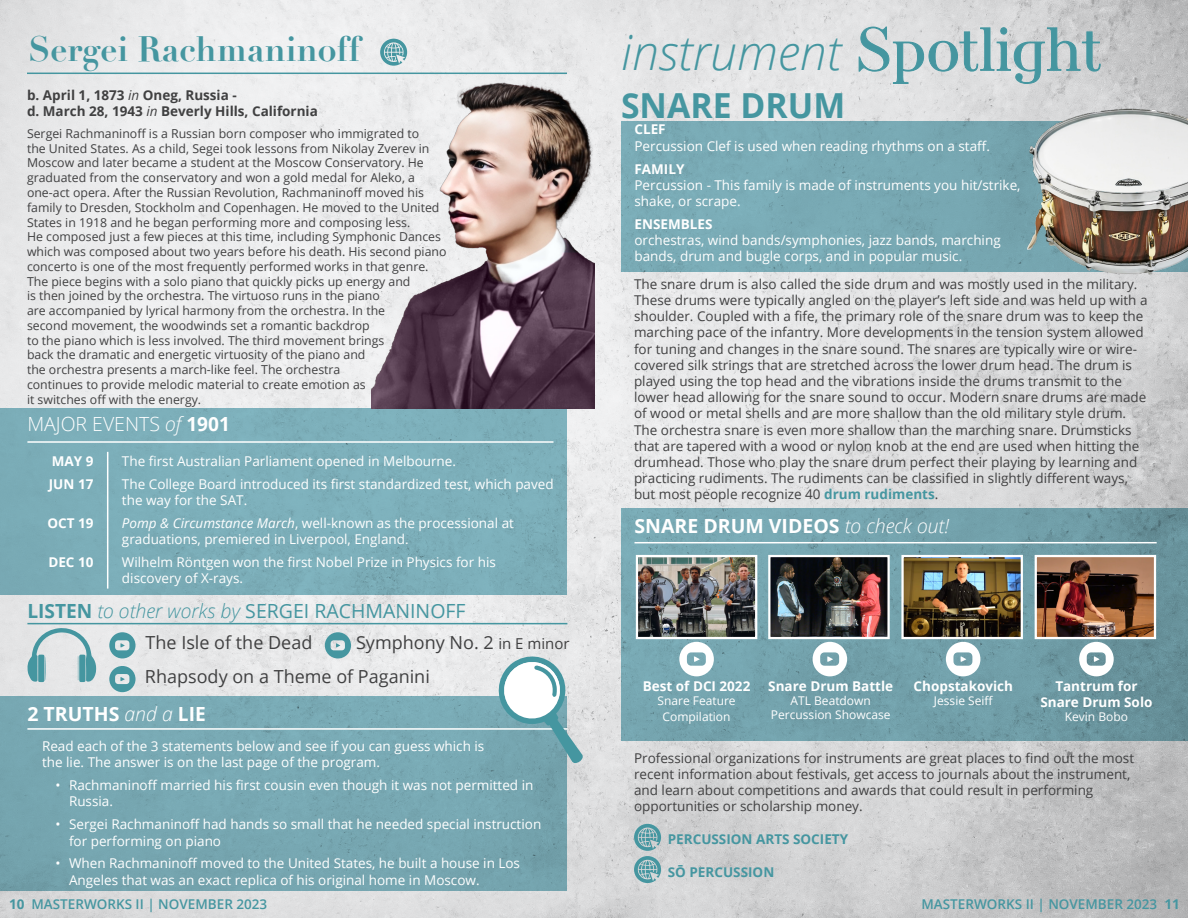
<style>
.page{position:relative;width:1188px;height:918px;background:#fff}
.page>*{position:absolute;margin:0;border:0;box-sizing:border-box;transform-origin:0 0}
.t1{font:italic 300 48px "Open Sans";color:#4596a0}
.t2{font:700 34.5px "Didot";color:#4596a0}
.t3{font:700 34.5px "Open Sans";color:#4596a0}
.t4{font:700 19.5px "Open Sans";color:#fff}
.t5{font:19.5px "Open Sans";color:#4596a0}
.t6{font:300 19.5px "Open Sans";color:#fff}
.t7{font:18px "Open Sans";color:#404041}
.t8{font:13.5px/16.2px "Open Sans";color:#404041}
.t9{font:13.5px/16.2px "Open Sans";color:#fff}
.t10{font:700 13.5px/16.2px "Open Sans";color:#fff;text-align:center}
.t11{font:700 13.5px/16.2px "Open Sans";color:#404041}
.t12{font:600 13.5px "Open Sans";color:#4596a0}
.t13{font:700 13.5px "Open Sans";color:#4596a0}
.t14{font:12.3px/14.9px "Open Sans";color:#404041}
.t15{font:12px/16.2px "Open Sans";color:#fff;text-align:center}
.s1{font-weight:400;font-style:italic}
.s2{font-style:italic}
.s3{font-weight:700}
.s4{font-weight:300;font-style:italic}
.s5{font-size:15px}
.s6{font-family:"AW Conqueror Std Didot";font-weight:400;font-style:normal;font-size:63px}
.s7{font-weight:700;color:#4596a0}
</style>
<div class="page">
<img style="left:0;top:0;width:1188px;height:918px">
<div style="left:0;top:409px;width:567px;height:186px;background:#7caeb9"></div>
<div style="left:0;top:696px;width:567px;height:195px;background:#77a7b2"></div>
<hr style="left:27px;top:73px;width:540px;height:1px;background:#4596a0">
<hr style="left:27px;top:441px;width:527px;height:2px;background:#fff">
<hr style="left:107px;top:452px;width:1px;height:137px;background:#fff">
<svg style="left:27px;top:627px;width:71px;height:55px"></svg>
<hr style="left:27px;top:623px;width:540px;height:1px;background:#4596a0">
<hr style="left:27px;top:728px;width:540px;height:2px;background:#fff">
<svg style="left:495px;top:653px;width:88px;height:110px"></svg>
<svg style="left:380px;top:39px;width:27px;height:27px"></svg>
<svg style="left:325px;top:632px;width:26px;height:26px"></svg>
<svg style="left:109px;top:632px;width:27px;height:26px"></svg>
<svg style="left:109px;top:666px;width:27px;height:26px"></svg>
<svg style="left:634px;top:824px;width:27px;height:59px"></svg>
<div style="left:621px;top:508px;width:567px;height:233px;background:linear-gradient(to right,#7aabb6,#68939c)"></div>
<div style="left:621px;top:122px;width:567px;height:150px;background:#78a9b4"></div>
<hr style="left:634px;top:542px;width:523px;height:1px;background:#fff">
<img style="left:639px;top:558px;width:115px;height:78px">
<div style="left:636px;top:555px;width:121px;height:84px;border:2px solid #fff"></div>
<svg style="left:679px;top:642px;width:35px;height:34px"></svg>
<img style="left:771px;top:558px;width:116px;height:78px">
<div style="left:768px;top:555px;width:122px;height:84px;border:2px solid #fff"></div>
<svg style="left:813px;top:642px;width:34px;height:34px"></svg>
<img style="left:904px;top:558px;width:116px;height:78px">
<div style="left:901px;top:555px;width:122px;height:84px;border:2px solid #fff"></div>
<svg style="left:946px;top:642px;width:34px;height:34px"></svg>
<img style="left:1038px;top:558px;width:115px;height:78px">
<div style="left:1035px;top:555px;width:121px;height:84px;border:2px solid #fff"></div>
<svg style="left:1079px;top:642px;width:35px;height:34px"></svg>
<img style="left:371px;top:73px;width:224px;height:336px">
<img style="left:1028px;top:93px;width:160px;height:191px">
<p class="t2" style="left:28px;top:27px;width:333px">Sergei Rachmaninoff</p>
<p class="t11" style="left:27px;top:87px;width:292px">b. April 1, 1873 <span class="s1">in</span> Oneg, Russia -<br>d. March 28, 1943 <span class="s1">in</span> Beverly Hills, California</p>
<p class="t14" style="left:27px;top:126px;width:421px">Sergei Rachmaninoff is a Russian born composer who immigrated to<br>the United States. As a child, Segei took lessons from Nikolay Zverev in Moscow and later became a student at the Moscow Conservatory. He graduated from the conservatory and won a gold medal for Aleko, a one-act opera. After the Russian Revolution, Rachmaninoff moved his family to Dresden, Stockholm and Copenhagen. He moved to the United States in 1918 and he began performing more and composing less.<br>He composed just a few pieces at this time, including Symphonic Dances which was composed about two years before his death. His second piano concerto is one of the most frequently performed works in that genre.<br>The piece begins with a solo piano that quickly picks up energy and<br>is then joined by the orchestra. The virtuoso runs in the piano<br>are accompanied by lyrical harmony from the orchestra. In the<br>second movement, the woodwinds set a romantic backdrop<br>to the piano which is less involved. The third movement brings<br>back the dramatic and energetic virtuosity of the piano and<br>the orchestra presents a march-like feel. The orchestra<br>continues to provide melodic material to create emotion as<br>it switches off with the energy.</p>
<p class="t6" style="left:27px;top:411px;width:204px">MAJOR EVENTS <span class="s2">of</span> <span class="s3">1901</span></p>
<p class="t9" style="left:122px;top:452px;width:336px">The first Australian Parliament opened in Melbourne.</p>
<p class="t9" style="left:122px;top:475px;width:433px">The College Board introduced its first standardized test, which paved the way for the SAT.</p>
<p class="t9" style="left:122px;top:514px;width:393px"><span class="s2">Pomp &amp; Circumstance March</span>, well-known as the processional at graduations, premiered in Liverpool, England.</p>
<p class="t9" style="left:122px;top:554px;width:375px">Wilhelm Röntgen won the first Nobel Prize in Physics for his discovery of X-rays.</p>
<p class="t10" style="left:52px;top:452px;width:43px">MAY 9</p>
<p class="t10" style="left:49px;top:475px;width:46px">JUN 17</p>
<p class="t10" style="left:47px;top:514px;width:48px">OCT 19</p>
<p class="t10" style="left:48px;top:554px;width:47px">DEC 10</p>
<p class="t5" style="left:27px;top:597px;width:440px"><span class="s3">LISTEN</span> <span class="s4">to other works by</span> SERGEI RACHMANINOFF</p>
<p class="t7" style="left:146px;top:630px;width:168px">The Isle of the Dead</p>
<p class="t7" style="left:356px;top:630px;width:215px">Symphony No. 2 <span class="s5">in E minor</span></p>
<p class="t7" style="left:145px;top:664px;width:286px">Rhapsody on a Theme of Paganini</p>
<p class="t4" style="left:27px;top:700px;width:180px">2 TRUTHS <span class="s4">and a</span> LIE</p>
<p class="t9" style="left:42px;top:738px;width:444px">Read each of the 3 statements below and see if you can guess which is the lie. The answer is on the last page of the program.</p>
<p class="t9" style="left:69px;top:777px;width:466px;text-indent:-14px">• Rachmaninoff married his first cousin even though it was not permitted in<br>Russia.</p>
<p class="t9" style="left:69px;top:816px;width:474px;text-indent:-14px">• Sergei Rachmaninoff had hands so small that he needed special instruction for performing on piano</p>
<p class="t9" style="left:69px;top:855px;width:453px;text-indent:-14px">• When Rachmaninoff moved to the United States, he built a house in Los<br>Angeles that was an exact replica of his original home in Moscow.</p>
<p class="t1" style="left:621px;top:20px;width:482px">instrument <span class="s6">Spotlight</span></p>
<p class="t3" style="left:621px;top:81px;width:226px">SNARE DRUM</p>
<p class="t9" style="left:634px;top:121px;width:357px"><span class="s3">CLEF<br></span>Percussion Clef is used when reading rhythms on a staff.</p>
<p class="t9" style="left:634px;top:160px;width:388px"><span class="s3">FAMILY<br></span>Percussion - This family is made of instruments you hit/strike, shake, or scrape.</p>
<p class="t9" style="left:634px;top:216px;width:368px"><span class="s3">ENSEMBLES<br></span>orchestras, wind bands/symphonies, jazz bands, marching bands, drum and bugle corps, and in popular music.</p>
<p class="t8" style="left:634px;top:275px;width:515px">The snare drum is also called the side drum and was mostly used in the military.<br>These drums were typically angled on the player’s left side and was held up with a shoulder. Coupled with a fife, the primary role of the snare drum was to keep the marching pace of the infantry. More developments in the tension system allowed for tuning and changes in the snare sound. The snares are typically wire or wire&shy;covered silk strings that are stretched across the lower drum head. The drum is played using the top head and the vibrations inside the drums transmit to the lower head allowing for the snare sound to occur. Modern snare drums are made of wood or metal shells and are more shallow than the old military style drum.<br>The orchestra snare is even more shallow than the marching snare. Drumsticks that are tapered with a wood or nylon knob at the end are used when hitting the drumhead. Those who play the snare drum perfect their playing by learning and practicing rudiments. The rudiments can be classified in slightly different ways, but most people recognize 40 <span class="s7">drum rudiments</span>.</p>
<p class="t4" style="left:634px;top:512px;width:316px">SNARE DRUM VIDEOS <span class="s4">to check out!</span></p>
<p class="t10" style="left:643px;top:677px;width:109px">Best of DCI 2022</p>
<p class="t15" style="left:657px;top:692px;width:80px">Snare Feature<br>Compilation</p>
<p class="t10" style="left:768px;top:677px;width:126px">Snare Drum Battle</p>
<p class="t15" style="left:771px;top:693px;width:121px;line-height:14.4px">ATL Beatdown<br>Percussion Showcase</p>
<p class="t10" style="left:914px;top:677px;width:101px">Chopstakovich</p>
<p class="t15" style="left:934px;top:692px;width:61px">Jessie Seiff</p>
<p class="t10" style="left:1040px;top:677px;width:114px">Tantrum for<br>Snare Drum Solo</p>
<p class="t15" style="left:1065px;top:708px;width:65px">Kevin Bobo</p>
<p class="t8" style="left:634px;top:750px;width:502px">Professional organizations for instruments are great places to find out the most recent information about festivals, get access to journals about the instrument, and learn about competitions and awards that could result in performing opportunities or scholarship money.</p>
<p class="t13" style="left:668px;top:830px;width:182px">PERCUSSION ARTS SOCIETY</p>
<p class="t13" style="left:668px;top:862px;width:108px">SŌ PERCUSSION</p>
<p class="t12" style="left:9px;top:895px;width:260px"><span class="s3">10</span> MASTERWORKS II | NOVEMBER 2023</p>
<p class="t12" style="left:921px;top:895px;width:260px">MASTERWORKS II | NOVEMBER 2023 <span class="s3">11</span></p>
</div>
